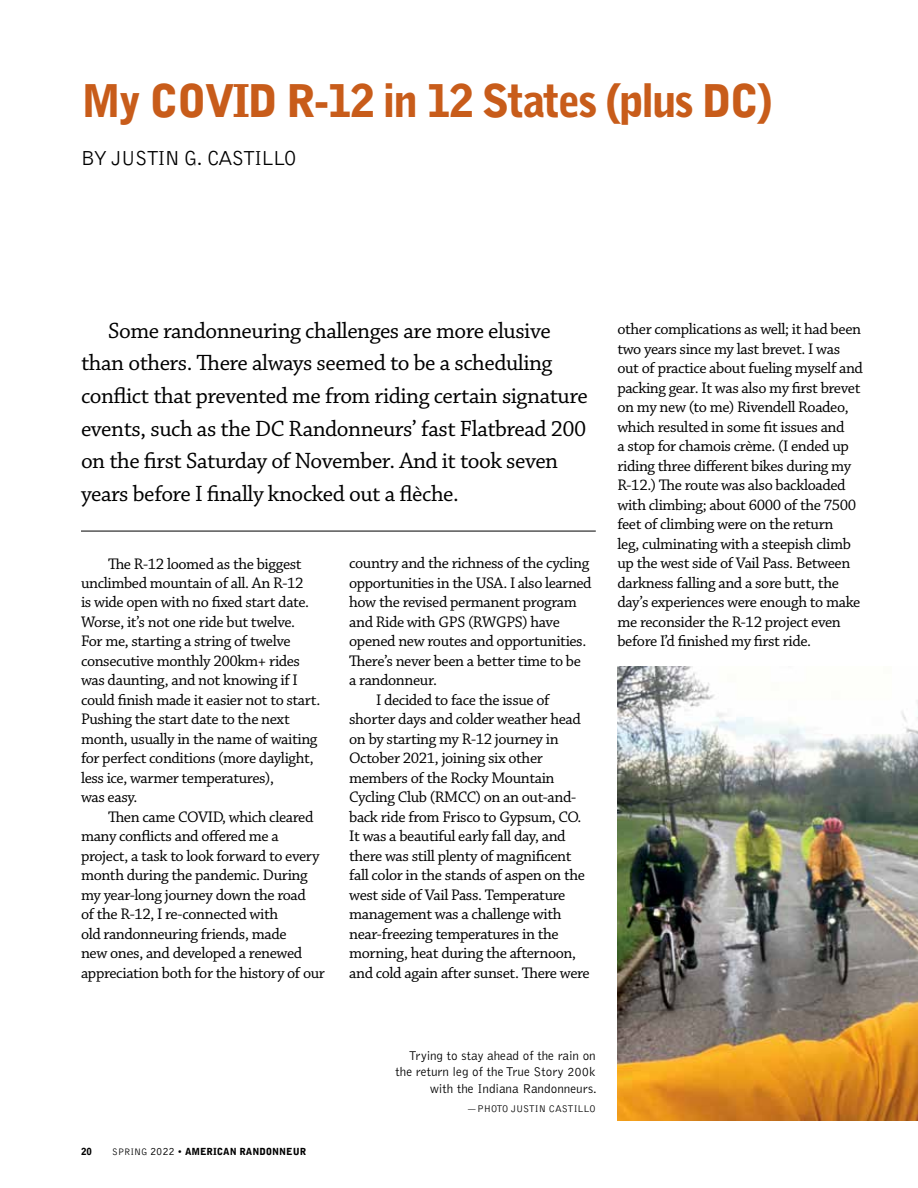
<style>
.page{position:relative;width:918px;height:1188px;background:#fff}
.page>*{position:absolute;margin:0;border:0;box-sizing:border-box;transform-origin:0 0}
.t1{font:900 45px "Bell Gothic BT";letter-spacing:-.05em;color:#c85c1a}
.t2{font:23.25px/32.5px "Chaparral Pro";letter-spacing:-.02em;color:#000}
.t3{font:21px "Bell Gothic BT";letter-spacing:-.045em;color:#000}
.t4{font:16.2px/19.5px "Chaparral Pro";letter-spacing:-.025em;color:#000}
.t5{font:300 13.2px/16.5px "Bell Gothic";color:#000;text-align:right}
.t6{font:300 10.2px "Bell Gothic";color:#000}
.t7{font:900 9.75px "Bell Gothic BT";letter-spacing:-.005em;color:#000}
.s1{font-weight:400}
.s2{font-weight:400;font-size:11.25px}
.s3{font-family:"Bell Gothic";font-weight:300}
</style>
<div class="page">
<hr style="left:81px;top:531px;width:515px;height:1px;background:#000">
<img style="left:617px;top:667px;width:301px;height:453px">
<h1 class="t1" style="left:81px;top:73px;width:693px">My COVID R-12 in 12 States (plus DC)</h1>
<p class="t3" style="left:81px;top:145px;width:218px">BY JUSTIN G. CASTILLO</p>
<p class="t2" style="left:81px;top:315px;width:508px;text-indent:27px">Some randonneuring challenges are more elusive than others. There always seemed to be a scheduling conflict that prevented me from riding certain signature events, such as the DC Randonneurs’ fast Flatbread 200 on the first Saturday of November. And it took seven years before I finally knocked out a flèche.</p>
<p class="t4" style="left:81px;top:554px;width:241px;text-indent:27px">The R-12 loomed as the biggest unclimbed mountain of all. An R-12<br>is wide open with no fixed start date.<br>Worse, it’s not one ride but twelve.<br>For me, starting a string of twelve consecutive monthly 200km+ rides was daunting, and not knowing if I could finish made it easier not to start.<br>Pushing the start date to the next month, usually in the name of waiting for perfect conditions (more daylight, less ice, warmer temperatures),<br>was easy.</p>
<p class="t4" style="left:81px;top:808px;width:246px;text-indent:27px">Then came COVID, which cleared many conflicts and offered me a project, a task to look forward to every month during the pandemic. During my year-long journey down the road<br>of the R-12, I re-connected with<br>old randonneuring friends, made<br>new ones, and developed a renewed appreciation both for the history of our</p>
<p class="t4" style="left:349px;top:554px;width:242px">country and the richness of the cycling</p>
<p class="t4" style="left:349px;top:574px;width:244px">opportunities in the USA. I also learned</p>
<p class="t4" style="left:349px;top:593px;width:229px">how the revised permanent program</p>
<p class="t4" style="left:349px;top:613px;width:212px">and Ride with GPS (RWGPS) have</p>
<p class="t4" style="left:349px;top:632px;width:239px">opened new routes and opportunities.</p>
<p class="t4" style="left:349px;top:652px;width:233px">There’s never been a better time to be</p>
<p class="t4" style="left:349px;top:671px;width:89px">a randonneur.</p>
<p class="t4" style="left:376px;top:691px;width:175px">I decided to face the issue of</p>
<p class="t4" style="left:349px;top:710px;width:233px">shorter days and colder weather head</p>
<p class="t4" style="left:349px;top:730px;width:211px">on by starting my R-12 journey in</p>
<p class="t4" style="left:349px;top:749px;width:195px">October 2021, joining six other</p>
<p class="t4" style="left:349px;top:769px;width:207px">members of the Rocky Mountain</p>
<p class="t4" style="left:349px;top:788px;width:228px">Cycling Club (RMCC) on an out-and-</p>
<p class="t4" style="left:349px;top:808px;width:234px">back ride from Frisco to Gypsum, CO.</p>
<p class="t4" style="left:349px;top:827px;width:218px">It was a beautiful early fall day, and</p>
<p class="t4" style="left:349px;top:847px;width:224px">there was still plenty of magnificent</p>
<p class="t4" style="left:349px;top:866px;width:237px">fall color in the stands of aspen on the</p>
<p class="t4" style="left:349px;top:886px;width:218px">west side of Vail Pass. Temperature</p>
<p class="t4" style="left:349px;top:905px;width:214px">management was a challenge with</p>
<p class="t4" style="left:349px;top:925px;width:211px">near-freezing temperatures in the</p>
<p class="t4" style="left:349px;top:944px;width:228px">morning, heat during the afternoon,</p>
<p class="t4" style="left:349px;top:964px;width:242px">and cold again after sunset. There were</p>
<p class="t4" style="left:617px;top:320px;width:247px">other complications as well; it had been two years since my last brevet. I was out of practice about fueling myself and packing gear. It was also my first brevet on my new (to me) Rivendell Roadeo, which resulted in some fit issues and<br>a stop for chamois crème. (I ended up riding three different bikes during my R-12.) The route was also backloaded with climbing; about 6000 of the 7500 feet of climbing were on the return<br>leg, culminating with a steepish climb up the west side of Vail Pass. Between darkness falling and a sore butt, the day’s experiences were enough to make me reconsider the R-12 project even before I’d finished my first ride.</p>
<p class="t7" style="left:81px;top:1145px;width:227px">20 <span class="s1">SPRING</span> <span class="s2">2022</span> <span class="s3">•</span> AMERICAN RANDONNEUR</p>
<p class="t5" style="left:395px;top:1047px;width:203px">Trying to stay ahead of the rain on the return leg of the True Story 200k with the Indiana Randonneurs.</p>
<p class="t6" style="left:467px;top:1103px;width:130px">—PHOTO JUSTIN CASTILLO</p>
</div>
